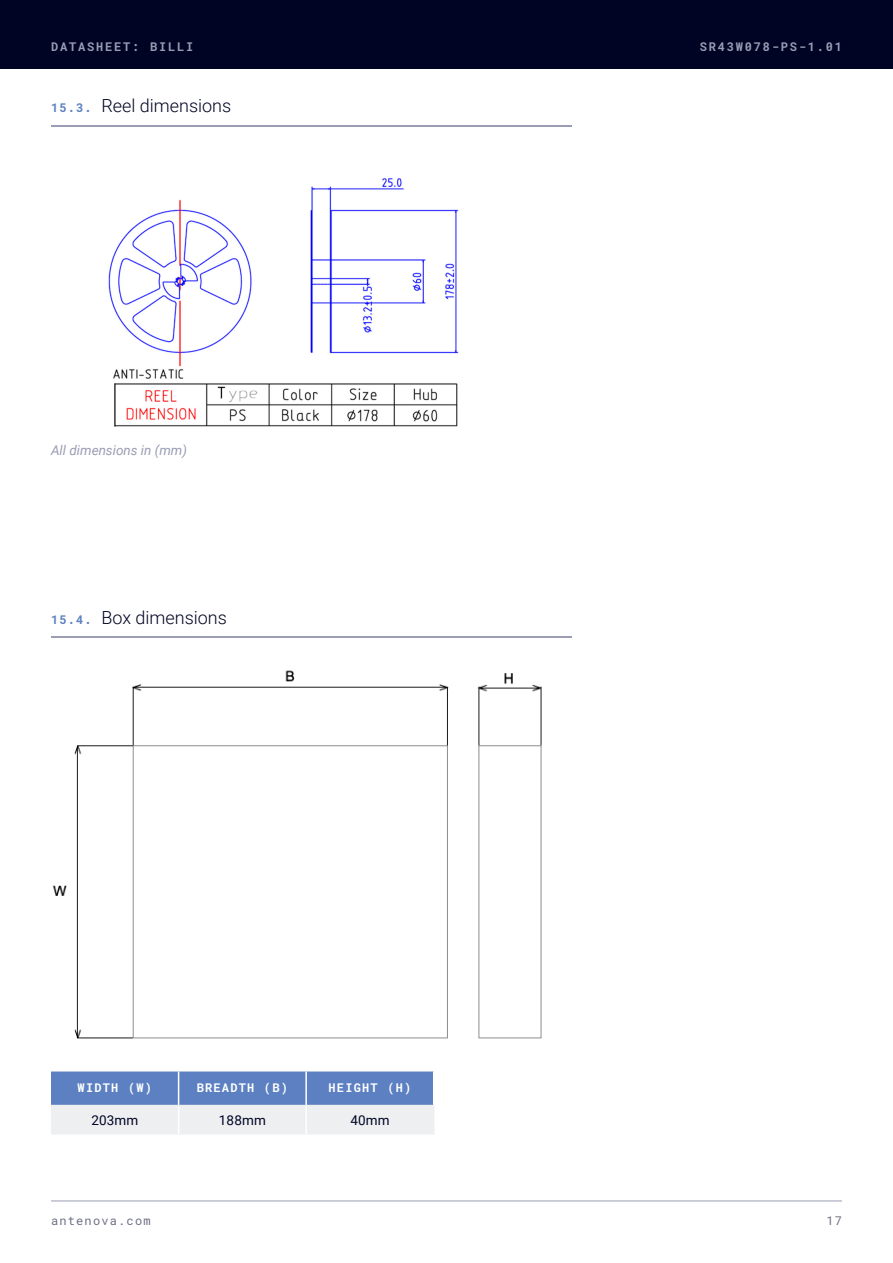
<style>
.page{position:relative;width:893px;height:1263px;background:#fff}
.page>*{position:absolute;margin:0;border:0;box-sizing:border-box;transform-origin:0 0}
.t1{font:300 18px "Roboto";color:#000424}
.label{font:italic 13.5px "Roboto";color:#9a9db4}
.table_data{font:13.5px "Roboto";letter-spacing:.01em;color:#000424}
.t2{font:700 12px "Roboto Mono";letter-spacing:.15em;color:#9a9db4}
.table_header{font:700 12px "Roboto Mono";letter-spacing:.1em;color:#fff}
.t3{font:12px "Roboto Mono";letter-spacing:.1em;color:#6d6f83}
.s1{font-family:"Roboto Mono";font-weight:700;font-size:12px;color:#5c80c1}
</style>
<div class="page">
<div style="left:0;top:0;width:893px;height:68px;background:#000424"></div>
<hr style="left:51px;top:1201px;width:791px;height:1px;background:#9a9db4">
<hr style="left:51px;top:125px;width:520px;height:1px;background:#9a9db4">
<img style="left:108px;top:178px;width:351px;height:249px">
<hr style="left:51px;top:637px;width:520px;height:1px;background:#9a9db4">
<img style="left:52px;top:670px;width:490px;height:369px">
<svg style="left:51px;top:1071px;width:383px;height:64px;background:#a2b6d8"></svg>
<p class="t2" style="left:51px;top:38px;width:144px">DATASHEET: BILLI</p>
<p class="t2" style="left:700px;top:38px;width:144px">SR43W078-PS-1.01</p>
<p class="t1" style="left:51px;top:93px;width:182px"><span class="s1">15.3.</span> Reel dimensions</p>
<p class="label" style="left:51px;top:440px;width:138px">All dimensions in (mm)</p>
<p class="t1" style="left:51px;top:605px;width:177px"><span class="s1">15.4.</span> Box dimensions</p>
<p class="table_header" style="left:78px;top:1079px;width:76px">WIDTH (W)</p>
<p class="table_header" style="left:197px;top:1079px;width:93px">BREADTH (B)</p>
<p class="table_header" style="left:329px;top:1079px;width:84px">HEIGHT (H)</p>
<p class="table_data" style="left:91px;top:1111px;width:48px">203mm</p>
<p class="table_data" style="left:219px;top:1111px;width:48px">188mm</p>
<p class="table_data" style="left:350px;top:1111px;width:41px">40mm</p>
<p class="t3" style="left:51px;top:1212px;width:101px">antenova.com</p>
<p class="t3" style="left:826px;top:1212px;width:17px">17</p>
</div>
